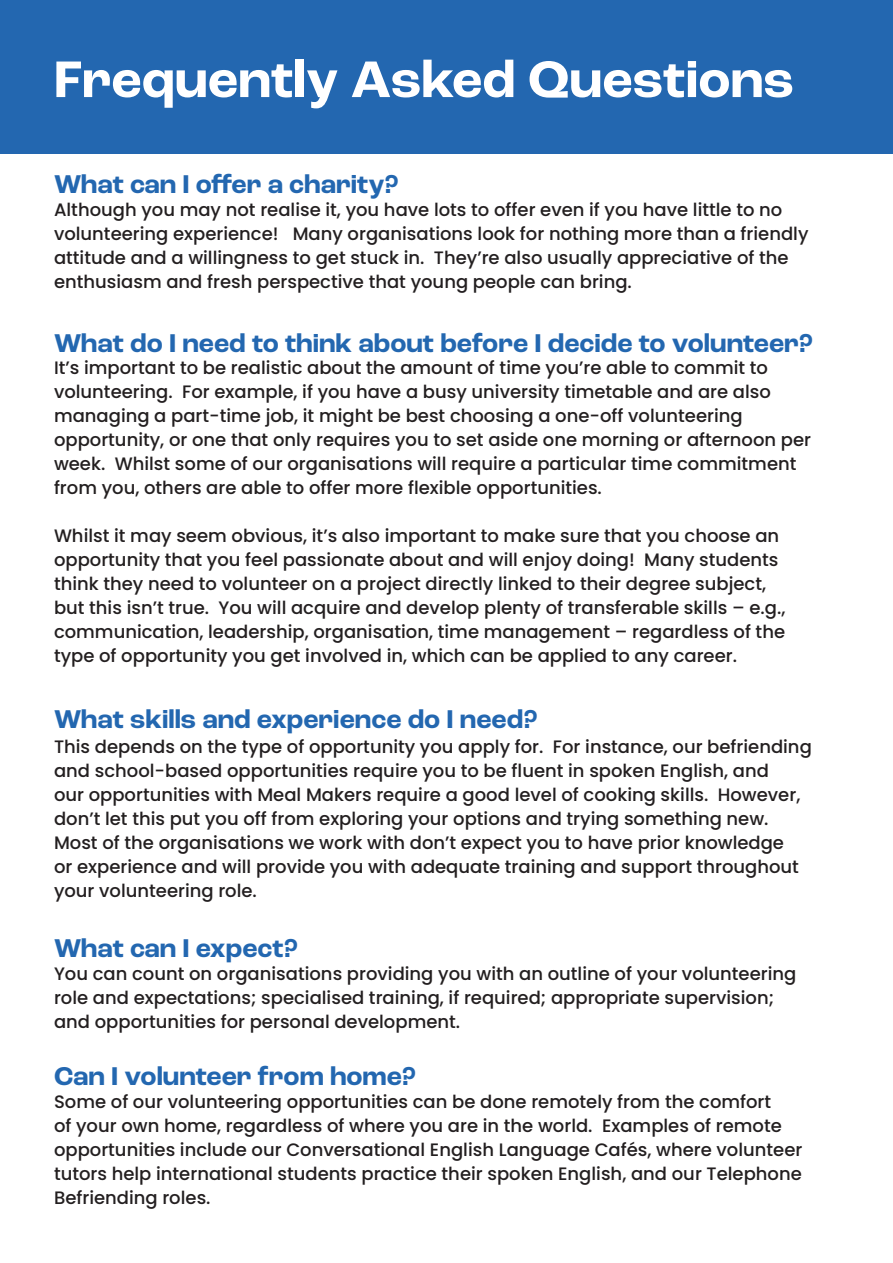
<style>
.page{position:relative;width:893px;height:1263px;background:#fff}
.page>*{position:absolute;margin:0;border:0;box-sizing:border-box;transform-origin:0 0}
.t1{font:700 54px "Roc Grotesk";color:#fff}
.t2{font:700 27px "Roc Grotesk";color:#2367b0}
.t3{font:500 18px/24px "Poppins";color:#231f20}
</style>
<div class="page">
<div style="left:0;top:0;width:893px;height:153px;background:#2367b0"></div>
<p class="t1" style="left:54px;top:46px;width:741px">Frequently Asked Questions</p>
<p class="t2" style="left:54px;top:167px;width:346px">What can I offer a charity?</p>
<p class="t3" style="left:54px;top:198px;width:756px">Although you may not realise it, you have lots to offer even if you have little to no volunteering experience! Many organisations look for nothing more than a friendly attitude and a willingness to get stuck in. They’re also usually appreciative of the enthusiasm and fresh perspective that young people can bring.</p>
<p class="t2" style="left:54px;top:327px;width:760px">What do I need to think about before I decide to volunteer?</p>
<p class="t3" style="left:54px;top:356px;width:759px">It’s important to be realistic about the amount of time you’re able to commit to volunteering. For example, if you have a busy university timetable and are also managing a part-time job, it might be best choosing a one-off volunteering opportunity, or one that only requires you to set aside one morning or afternoon per week. Whilst some of our organisations will require a particular time commitment from you, others are able to offer more flexible opportunities.</p>
<p class="t3" style="left:54px;top:524px;width:733px">Whilst it may seem obvious, it’s also important to make sure that you choose an opportunity that you feel passionate about and will enjoy doing! Many students think they need to volunteer on a project directly linked to their degree subject, but this isn’t true. You will acquire and develop plenty of transferable skills – e.g., communication, leadership, organisation, time management – regardless of the type of opportunity you get involved in, which can be applied to any career.</p>
<p class="t2" style="left:54px;top:702px;width:485px">What skills and experience do I need?</p>
<p class="t3" style="left:54px;top:735px;width:759px">This depends on the type of opportunity you apply for. For instance, our befriending and school-based opportunities require you to be fluent in spoken English, and<br>our opportunities with Meal Makers require a good level of cooking skills. However, don’t let this put you off from exploring your options and trying something new.<br>Most of the organisations we work with don’t expect you to have prior knowledge<br>or experience and will provide you with adequate training and support throughout your volunteering role.</p>
<p class="t2" style="left:54px;top:932px;width:245px">What can I expect?</p>
<p class="t3" style="left:54px;top:962px;width:744px">You can count on organisations providing you with an outline of your volunteering role and expectations; specialised training, if required; appropriate supervision; and opportunities for personal development.</p>
<p class="t2" style="left:54px;top:1059px;width:364px">Can I volunteer from home?</p>
<p class="t3" style="left:54px;top:1089px;width:750px">Some of our volunteering opportunities can be done remotely from the comfort<br>of your own home, regardless of where you are in the world. Examples of remote opportunities include our Conversational English Language Cafés, where volunteer tutors help international students practice their spoken English, and our Telephone Befriending roles.</p>
</div>
